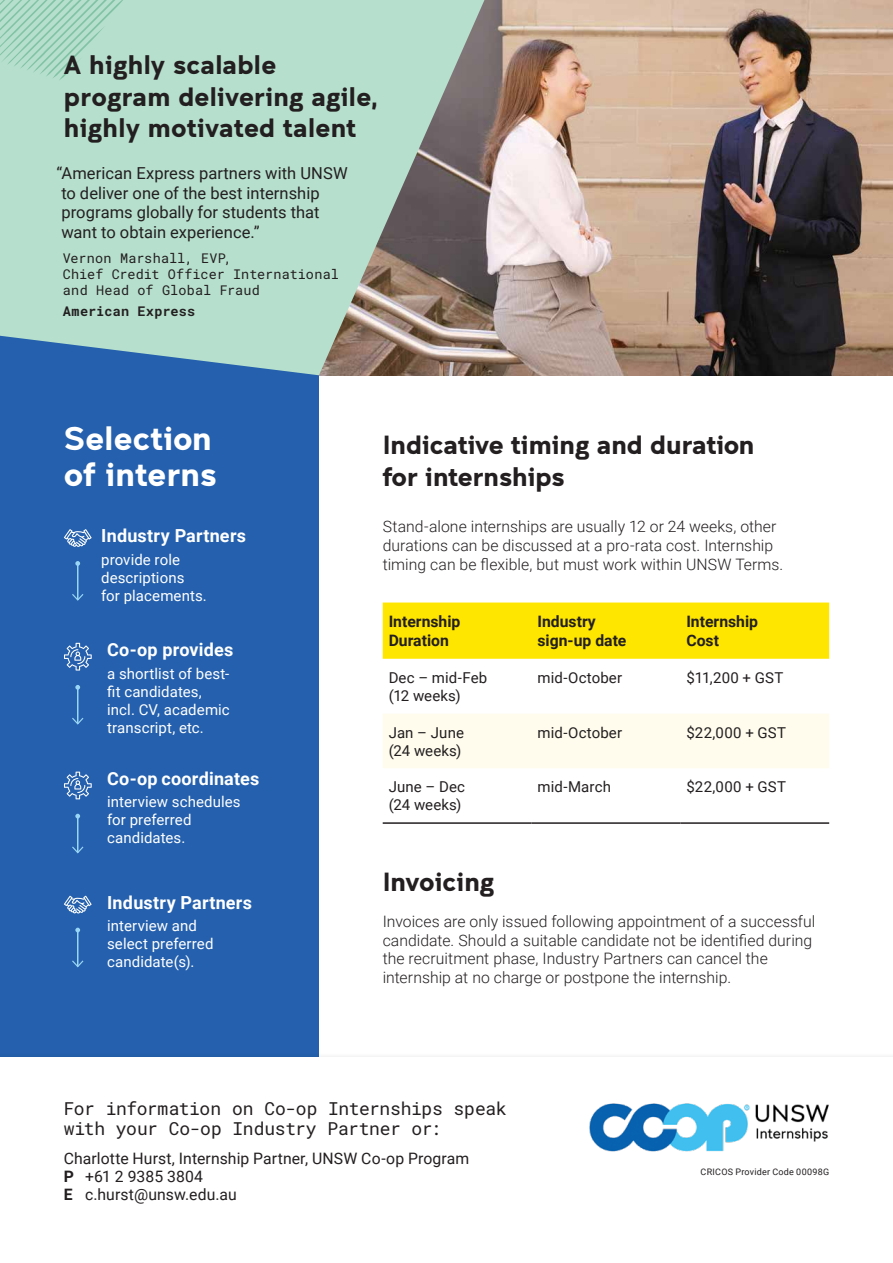
<style>
.page{position:relative;width:893px;height:1263px;background:#fff}
.page>*{position:absolute;margin:0;border:0;box-sizing:border-box;transform-origin:0 0}
.t1{font:700 33px/36px "Clancy";letter-spacing:.01em;color:#fff}
.t2{font:700 26.25px/31.5px "Clancy";letter-spacing:.005em;color:#231f20}
.t3{font:18px/20.2px "Roboto Mono";letter-spacing:-.02em;color:#231f20}
.t4{font:700 18px "Roboto";letter-spacing:.01em;color:#fff}
.t5{font:16.5px/19.8px "Roboto";letter-spacing:.005em;color:#231f20}
.t6{font:300 15.75px/18.9px "Roboto";color:#231f20}
.t7{font:15.75px/18px "Roboto";letter-spacing:.005em;color:#231f20}
.t8{font:700 15.75px/18.9px "Roboto";color:#231f20}
.t9{font:15px/18px "Roboto";letter-spacing:.005em;color:#fff}
.t10{font:15px/18px "Roboto";letter-spacing:.01em;color:#231f20}
.t11{font:13.5px/16.2px "Roboto Mono";letter-spacing:.005em;color:#231f20}
.t12{font:700 13.5px "Roboto Mono";letter-spacing:.015em;color:#231f20}
.t13{font:9px "Roboto";letter-spacing:.03em;color:#231f20}
.s1{font-weight:700}
</style>
<div class="page">
<img style="left:484px;top:0;width:409px;height:375px">
<div style="left:0;top:248px;width:319px;height:810px;background:#2460ad"></div>
<hr style="left:77px;top:563px;width:1px;height:37px;background:#99d6f5">
<svg style="left:75px;top:561px;width:5px;height:5px"></svg>
<svg style="left:72px;top:592px;width:12px;height:9px"></svg>
<hr style="left:77px;top:930px;width:1px;height:36px;background:#99d6f5">
<svg style="left:75px;top:928px;width:5px;height:4px"></svg>
<svg style="left:72px;top:959px;width:12px;height:9px"></svg>
<hr style="left:77px;top:687px;width:1px;height:37px;background:#99d6f5">
<svg style="left:75px;top:685px;width:5px;height:5px"></svg>
<svg style="left:72px;top:716px;width:12px;height:9px"></svg>
<hr style="left:77px;top:816px;width:1px;height:37px;background:#99d6f5">
<svg style="left:75px;top:814px;width:5px;height:4px"></svg>
<svg style="left:72px;top:845px;width:12px;height:9px"></svg>
<svg style="left:64px;top:529px;width:28px;height:18px"></svg>
<svg style="left:64px;top:896px;width:28px;height:17px"></svg>
<svg style="left:64px;top:643px;width:28px;height:27px"></svg>
<svg style="left:64px;top:772px;width:28px;height:27px"></svg>
<div style="left:383px;top:602px;width:446px;height:57px;background:#ffe600"></div>
<div style="left:383px;top:714px;width:446px;height:54px;background:#fffcee"></div>
<hr style="left:383px;top:822px;width:148px;height:2px;background:#231f20">
<hr style="left:531px;top:822px;width:149px;height:2px;background:#231f20">
<hr style="left:680px;top:822px;width:149px;height:2px;background:#231f20">
<svg style="left:0;top:0;width:484px;height:375px;fill:#b6dfcd"></svg>
<div style="left:0;top:1052px;width:893px;height:211px;background:#231f20;opacity:.1"></div>
<div style="left:0;top:1058px;width:893px;height:205px;background:#fff"></div>
<img style="left:590px;top:1103px;width:239px;height:49px">
<svg style="left:0;top:0;width:128px;height:81px"></svg>
<h2 class="t2" style="left:64px;top:49px;width:314px">A highly scalable program delivering agile, highly motivated talent</h2>
<p class="t5" style="left:56px;top:162px;width:293px">“American Express partners with UNSW to deliver one of the best internship programs globally for students that want to obtain experience.”</p>
<p class="t11" style="left:63px;top:250px;width:278px">Vernon Marshall, EVP,<br>Chief Credit Officer International and Head of Global Fraud</p>
<p class="t12" style="left:63px;top:302px;width:134px">American Express</p>
<h1 class="t1" style="left:64px;top:420px;width:154px">Selection of interns</h1>
<p class="t4" style="left:101px;top:523px;width:146px">Industry Partners</p>
<p class="t9" style="left:101px;top:550px;width:107px">provide role descriptions for placements.</p>
<p class="t4" style="left:107px;top:637px;width:128px">Co-op provides</p>
<p class="t9" style="left:107px;top:664px;width:124px">a shortlist of best&shy;fit candidates, incl. CV, academic transcript, etc.</p>
<p class="t4" style="left:107px;top:766px;width:154px">Co-op coordinates</p>
<p class="t9" style="left:107px;top:792px;width:135px">interview schedules for preferred candidates.</p>
<p class="t4" style="left:107px;top:890px;width:146px">Industry Partners</p>
<p class="t9" style="left:107px;top:916px;width:108px">interview and select preferred candidate(s).</p>
<h2 class="t2" style="left:383px;top:429px;width:373px">Indicative timing and duration for internships</h2>
<p class="t6" style="left:383px;top:517px;width:402px">Stand-alone internships are usually 12 or 24 weeks, other durations can be discussed at a pro-rata cost. Internship timing can be flexible, but must work within UNSW Terms.</p>
<p class="t8" style="left:389px;top:611px;width:73px">Internship<br>Duration</p>
<p class="t8" style="left:537px;top:611px;width:90px">Industry sign-up date</p>
<p class="t8" style="left:686px;top:611px;width:73px">Internship<br>Cost</p>
<p class="t10" style="left:389px;top:668px;width:100px">Dec – mid-Feb (12 weeks)</p>
<p class="t10" style="left:537px;top:668px;width:86px">mid-October</p>
<p class="t10" style="left:686px;top:668px;width:98px">$11,200 + GST</p>
<p class="t10" style="left:389px;top:723px;width:77px">Jan – June (24 weeks)</p>
<p class="t10" style="left:537px;top:723px;width:86px">mid-October</p>
<p class="t10" style="left:686px;top:723px;width:101px">$22,000 + GST</p>
<p class="t10" style="left:389px;top:777px;width:78px">June – Dec (24 weeks)</p>
<p class="t10" style="left:537px;top:777px;width:75px">mid-March</p>
<p class="t10" style="left:686px;top:777px;width:101px">$22,000 + GST</p>
<h2 class="t2" style="left:383px;top:865px;width:113px">Invoicing</h2>
<p class="t6" style="left:383px;top:911px;width:434px">Invoices are only issued following appointment of a successful candidate. Should a suitable candidate not be identified during the recruitment phase, Industry Partners can cancel the internship at no charge or postpone the internship.</p>
<p class="t3" style="left:64px;top:1098px;width:445px">For information on Co-op Internships speak with your Co-op Industry Partner or:</p>
<p class="t7" style="left:64px;top:1149px;width:407px">Charlotte Hurst, Internship Partner, UNSW Co-op Program<br><span class="s1">P</span> +61 2 9385 3804<br><span class="s1">E</span> c.hurst@unsw.edu.au</p>
<p class="t13" style="left:700px;top:1165px;width:130px">CRICOS Provider Code 00098G</p>
</div>
